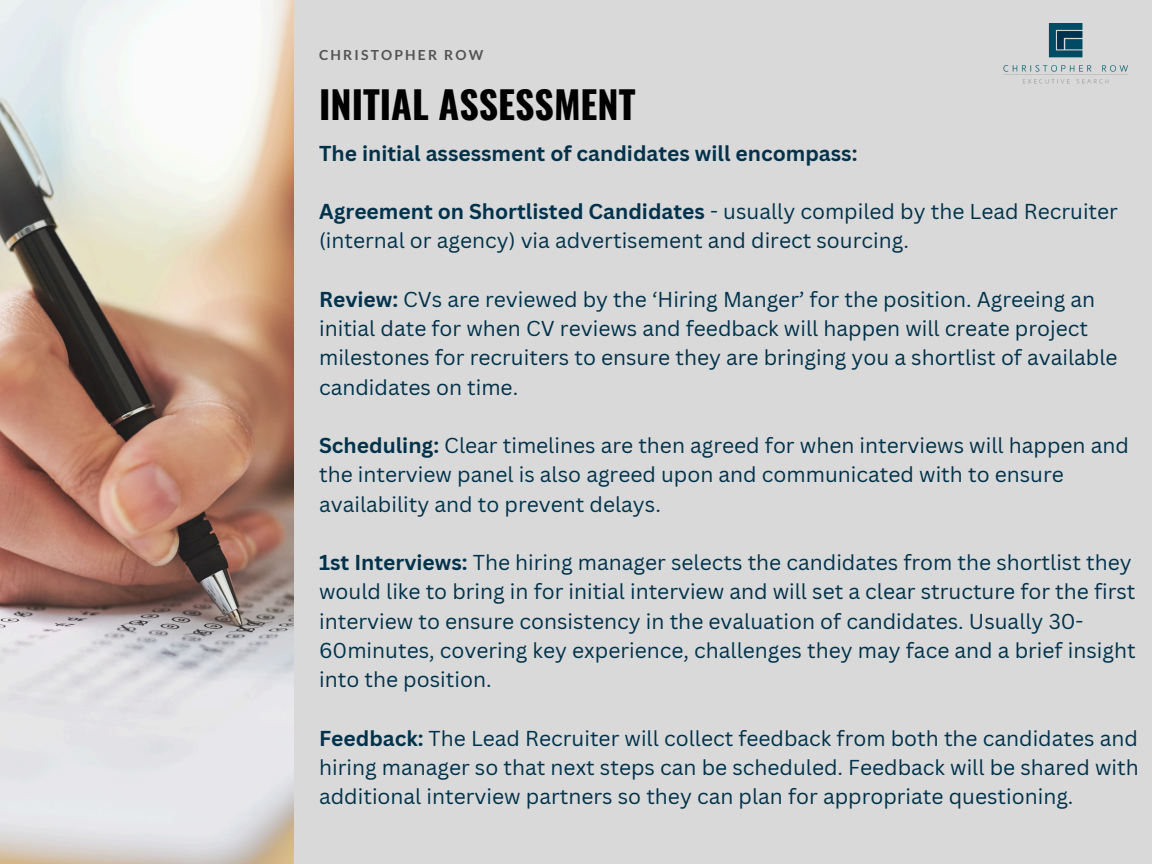
<style>
.page{position:relative;width:1152px;height:864px;background:#d9d9d9}
.page>*{position:absolute;margin:0;border:0;box-sizing:border-box;transform-origin:0 0}
.t1{font:700 37.8px "Oswald";color:#000}
.t2{font:21px/29.2px "Canva Sans";color:#00324b}
.t3{font:700 21px "Canva Sans";color:#00324b}
.t4{font:700 13.95px "Lato";letter-spacing:.155em;color:#545454}
.s1{font-weight:700}
</style>
<div class="page">
<img style="left:1003px;top:23px;width:124px;height:61px">
<img style="left:0;top:0;width:294px;height:864px">
<p class="t4" style="left:319px;top:46px;width:166px">CHRISTOPHER ROW</p>
<p class="t1" style="left:319px;top:75px;width:318px">INITIAL ASSESSMENT</p>
<h2 class="t3" style="left:319px;top:138px;width:540px">The initial assessment of candidates will encompass:</h2>
<h3 class="t2" style="left:319px;top:196px;width:800px"><span class="s1">Agreement on Shortlisted Candidates</span> - usually compiled by the Lead Recruiter (internal or agency) via advertisement and direct sourcing.</h3>
<h3 class="t2" style="left:319px;top:284px;width:800px"><span class="s1">Review:</span> CVs are reviewed by the ‘Hiring Manger’ for the position. Agreeing an initial date for when CV reviews and feedback will happen will create project milestones for recruiters to ensure they are bringing you a shortlist of available candidates on time.</h3>
<h3 class="t2" style="left:319px;top:430px;width:811px"><span class="s1">Scheduling:</span> Clear timelines are then agreed for when interviews will happen and the interview panel is also agreed upon and communicated with to ensure availability and to prevent delays.</h3>
<h3 class="t2" style="left:319px;top:547px;width:818px"><span class="s1">1st Interviews:</span> The hiring manager selects the candidates from the shortlist they would like to bring in for initial interview and will set a clear structure for the first interview to ensure consistency in the evaluation of candidates. Usually 30- 60minutes, covering key experience, challenges they may face and a brief insight into the position.</h3>
<h3 class="t2" style="left:319px;top:723px;width:821px;text-align:justify"><span class="s1">Feedback:</span> The Lead Recruiter will collect feedback from both the candidates and hiring manager so that next steps can be scheduled. Feedback will be shared with additional interview partners so they can plan for appropriate questioning.</h3>
</div>
